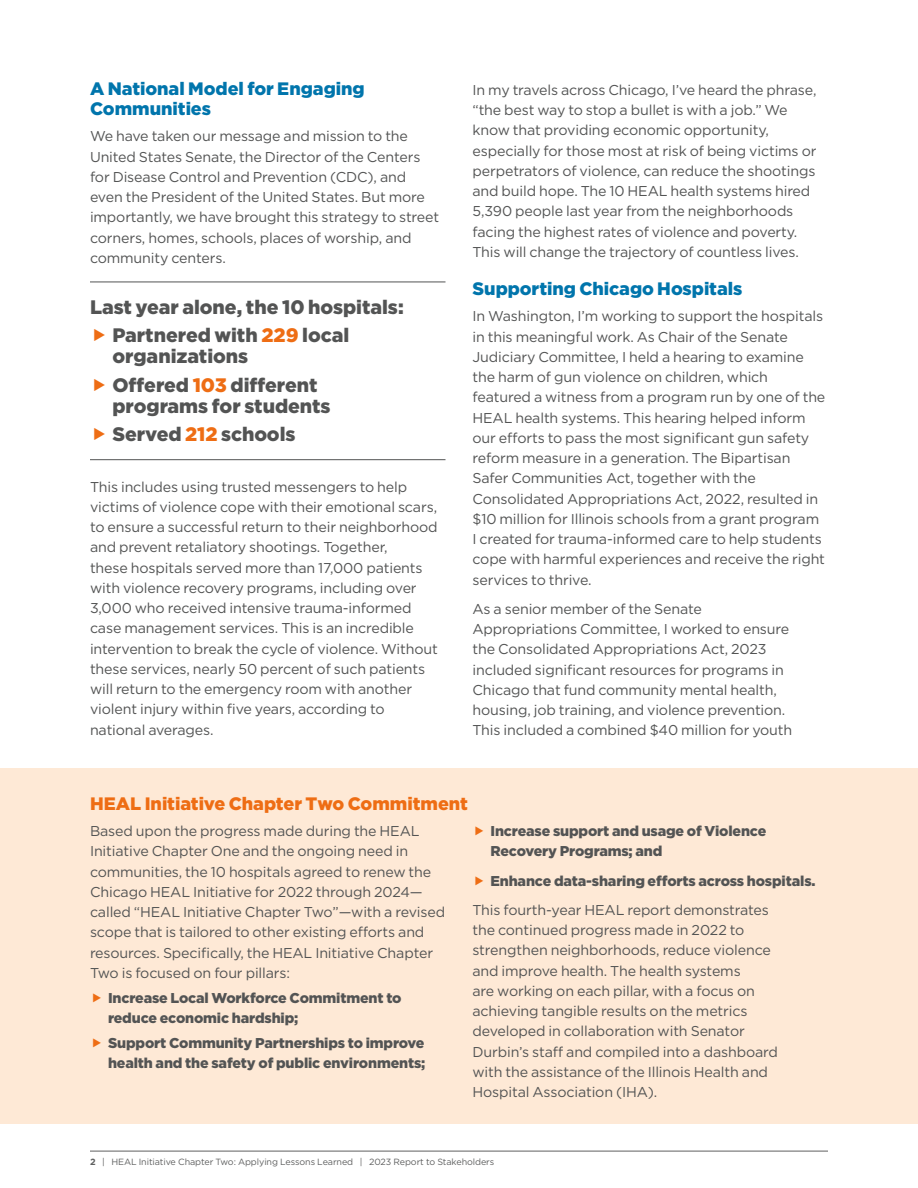
<style>
.page{position:relative;width:918px;height:1188px;background:#fff}
.page>*{position:absolute;margin:0;border:0;box-sizing:border-box;transform-origin:0 0}
.Body_CALLOUT{font:900 19.5px/21px "Gotham";letter-spacing:-.005em;color:#535454}
.Subhead_1{font:900 18px/20.2px "Gotham";color:#0075ac}
.Subhead_1-2{font:900 18px "Gotham";color:#ee6d14}
.Body_reg{font:14.25px/20.2px "Gotham";letter-spacing:-.01em;color:#535454}
.Body_reg_bullet{font:900 14.25px/20.2px "Gotham";letter-spacing:-.01em;color:#535454}
.t1{font:9px "Gotham";letter-spacing:-.01em;color:#5f6060}
.s1{color:#ee6d14}
.s2{font-weight:700}
</style>
<div class="page">
<hr style="left:90px;top:1151px;width:738px;height:1px;background:#5f6060">
<hr style="left:90px;top:282px;width:356px;height:1px;background:#535454">
<hr style="left:90px;top:459px;width:356px;height:1px;background:#535454">
<div style="left:0;top:768px;width:918px;height:356px;background:#fee9d6"></div>
<p class="Subhead_1" style="left:90px;top:78px;width:276px">A National Model for Engaging<br>Communities</p>
<p class="Body_reg" style="left:90px;top:126px;width:351px">We have taken our message and mission to the United States Senate, the Director of the Centers for Disease Control and Prevention (CDC), and even the President of the United States. But more importantly, we have brought this strategy to street corners, homes, schools, places of worship, and community centers.</p>
<p class="Body_CALLOUT" style="left:90px;top:296px;width:315px">Last year alone, the 10 hospitals:</p>
<p class="Body_CALLOUT" style="left:112px;top:325px;width:238px">Partnered with <span class="s1">229</span> local organizations</p>
<p class="Body_CALLOUT" style="left:112px;top:374px;width:220px">Offered <span class="s1">103</span> different programs for students</p>
<p class="Body_CALLOUT" style="left:112px;top:424px;width:185px">Served <span class="s1">212</span> schools</p>
<p class="Body_reg" style="left:90px;top:476px;width:349px">This includes using trusted messengers to help victims of violence cope with their emotional scars, to ensure a successful return to their neighborhood and prevent retaliatory shootings. Together,<br>these hospitals served more than 17,000 patients with violence recovery programs, including over 3,000 who received intensive trauma-informed case management services. This is an incredible intervention to break the cycle of violence. Without these services, nearly 50 percent of such patients will return to the emergency room with another violent injury within five years, according to national averages.</p>
<p class="Body_reg" style="left:472px;top:79px;width:346px">In my travels across Chicago, I’ve heard the phrase, “the best way to stop a bullet is with a job.” We know that providing economic opportunity, especially for those most at risk of being victims or perpetrators of violence, can reduce the shootings and build hope. The 10 HEAL health systems hired 5,390 people last year from the neighborhoods facing the highest rates of violence and poverty.<br>This will change the trajectory of countless lives.</p>
<p class="Subhead_1" style="left:472px;top:278px;width:271px">Supporting Chicago Hospitals</p>
<p class="Body_reg" style="left:472px;top:306px;width:354px">In Washington, I’m working to support the hospitals in this meaningful work. As Chair of the Senate Judiciary Committee, I held a hearing to examine the harm of gun violence on children, which featured a witness from a program run by one of the HEAL health systems. This hearing helped inform our efforts to pass the most significant gun safety reform measure in a generation. The Bipartisan Safer Communities Act, together with the Consolidated Appropriations Act, 2022, resulted in $10 million for Illinois schools from a grant program I created for trauma-informed care to help students cope with harmful experiences and receive the right services to thrive.</p>
<p class="Body_reg" style="left:472px;top:598px;width:321px">As a senior member of the Senate Appropriations Committee, I worked to ensure the Consolidated Appropriations Act, 2023 included significant resources for programs in Chicago that fund community mental health, housing, job training, and violence prevention.<br>This included a combined $40 million for youth</p>
<p class="Subhead_1-2" style="left:90px;top:791px;width:380px">HEAL Initiative Chapter Two Commitment</p>
<p class="Body_reg" style="left:90px;top:821px;width:357px">Based upon the progress made during the HEAL Initiative Chapter One and the ongoing need in communities, the 10 hospitals agreed to renew the Chicago HEAL Initiative for 2022 through 2024— called “HEAL Initiative Chapter Two”—with a revised scope that is tailored to other existing efforts and resources. Specifically, the HEAL Initiative Chapter Two is focused on four pillars:</p>
<p class="Body_reg_bullet" style="left:108px;top:987px;width:295px">Increase Local Workforce Commitment to reduce economic hardship;</p>
<p class="Body_reg_bullet" style="left:108px;top:1032px;width:319px">Support Community Partnerships to improve health and the safety of public environments;</p>
<p class="Body_reg_bullet" style="left:490px;top:821px;width:277px">Increase support and usage of Violence<br>Recovery Programs; and</p>
<p class="Body_reg_bullet" style="left:490px;top:870px;width:327px">Enhance data-sharing efforts across hospitals.</p>
<p class="Body_reg" style="left:472px;top:899px;width:307px">This fourth-year HEAL report demonstrates the continued progress made in 2022 to strengthen neighborhoods, reduce violence and improve health. The health systems<br>are working on each pillar, with a focus on achieving tangible results on the metrics developed in collaboration with Senator Durbin’s staff and compiled into a dashboard with the assistance of the Illinois Health and Hospital Association (IHA).</p>
<p class="t1" style="left:90px;top:1156px;width:406px"><span class="s2">2</span> | HEAL Initiative Chapter Two: Applying Lessons Learned | 2023 Report to Stakeholders</p>
</div>
